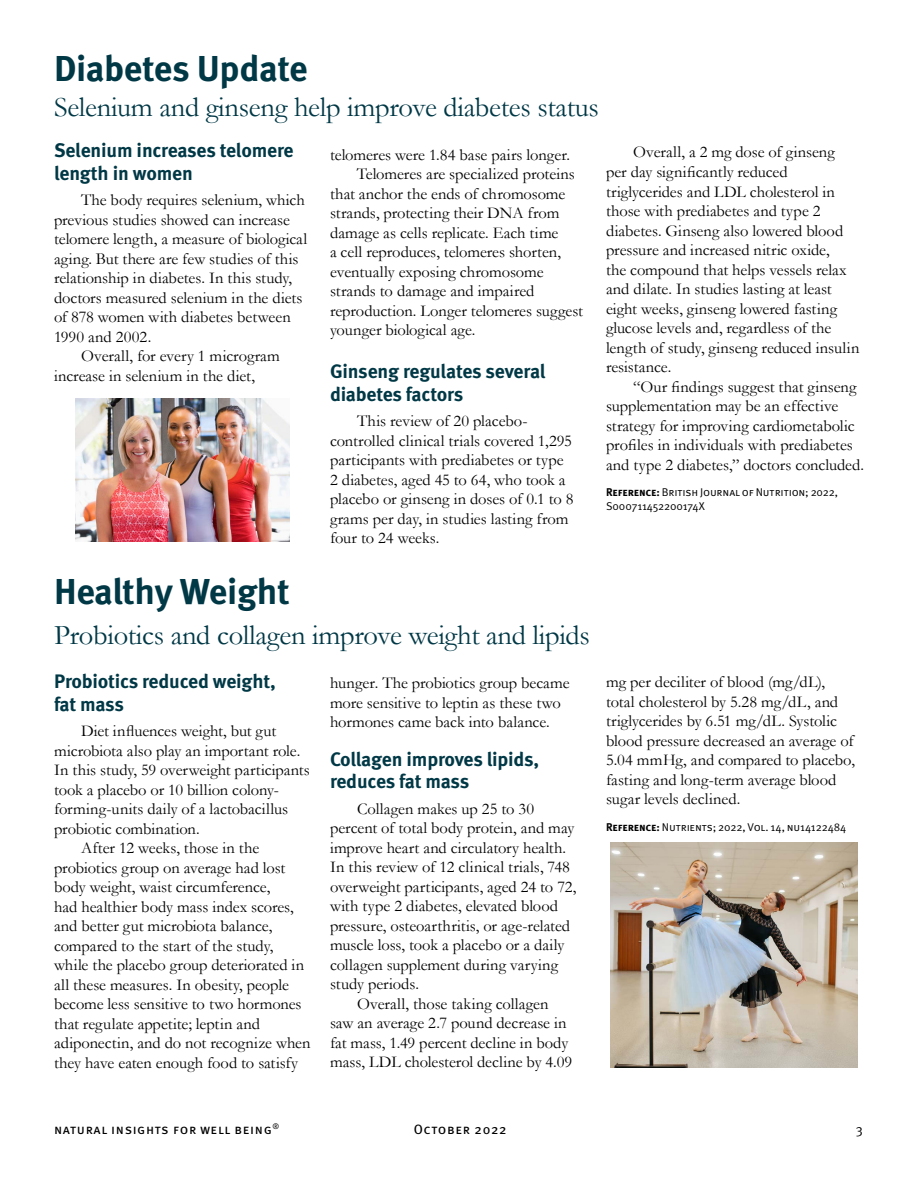
<style>
.page{position:relative;width:918px;height:1188px;background:#fff}
.page>*{position:absolute;margin:0;border:0;box-sizing:border-box;transform-origin:0 0}
.t1{font:700 36px "Meta OT";letter-spacing:-.01em;color:#003846}
.t2{font:28.5px "Garamond";letter-spacing:-.01em;color:#003846}
.t3{font:700 19.5px/22.5px "Meta OT";letter-spacing:-.01em;color:#003846}
.t4{font:16.5px/19.5px "Garamond";color:#000}
.t5{font:13.5px "Meta OT";letter-spacing:.05em;color:#000}
.t6{font:13.5px "Meta OT";color:#000}
.t7{font:11.25px/13.5px "Meta OT";letter-spacing:-.01em;color:#000}
.s1{font-weight:700}
</style>
<div class="page">
<img style="left:76px;top:399px;width:213px;height:142px">
<img style="left:610px;top:842px;width:248px;height:225px">
<h1 class="t1" style="left:54px;top:46px;width:255px">Diabetes Update</h1>
<h2 class="t2" style="left:54px;top:88px;width:546px">Selenium and ginseng help improve diabetes status</h2>
<p class="t3" style="left:54px;top:139px;width:241px">Selenium increases telomere length in women</p>
<p class="t4" style="left:81px;top:190px;width:225px">The body requires selenium, which</p>
<p class="t4" style="left:54px;top:209px;width:238px">previous studies showed can increase</p>
<p class="t4" style="left:54px;top:229px;width:255px">telomere length, a measure of biological</p>
<p class="t4" style="left:54px;top:248px;width:246px">aging. But there are few studies of this</p>
<p class="t4" style="left:54px;top:268px;width:240px">relationship in diabetes. In this study,</p>
<p class="t4" style="left:54px;top:287px;width:250px">doctors measured selenium in the diets</p>
<p class="t4" style="left:54px;top:307px;width:238px">of 878 women with diabetes between</p>
<p class="t4" style="left:54px;top:326px;width:99px">1990 and 2002.</p>
<p class="t4" style="left:81px;top:346px;width:201px">Overall, for every 1 microgram</p>
<p class="t4" style="left:54px;top:365px;width:203px">increase in selenium in the diet,</p>
<p class="t4" style="left:330px;top:144px;width:242px">telomeres were 1.84 base pairs longer.</p>
<p class="t4" style="left:357px;top:164px;width:219px">Telomeres are specialized proteins</p>
<p class="t4" style="left:330px;top:183px;width:237px">that anchor the ends of chromosome</p>
<p class="t4" style="left:330px;top:203px;width:231px">strands, protecting their DNA from</p>
<p class="t4" style="left:330px;top:222px;width:230px">damage as cells replicate. Each time</p>
<p class="t4" style="left:330px;top:242px;width:233px">a cell reproduces, telomeres shorten,</p>
<p class="t4" style="left:330px;top:261px;width:215px">eventually exposing chromosome</p>
<p class="t4" style="left:330px;top:281px;width:206px">strands to damage and impaired</p>
<p class="t4" style="left:330px;top:300px;width:254px">reproduction. Longer telomeres suggest</p>
<p class="t4" style="left:330px;top:320px;width:147px">younger biological age.</p>
<p class="t3" style="left:330px;top:360px;width:217px">Ginseng regulates several diabetes factors</p>
<p class="t4" style="left:330px;top:411px;width:245px;text-indent:27px">This review of 20 placebo&shy;controlled clinical trials covered 1,295 participants with prediabetes or type 2 diabetes, aged 45 to 64, who took a placebo or ginseng in doses of 0.1 to 8 grams per day, in studies lasting from four to 24 weeks.</p>
<p class="t4" style="left:606px;top:142px;width:255px;text-indent:27px">Overall, a 2 mg dose of ginseng per day significantly reduced triglycerides and LDL cholesterol in those with prediabetes and type 2 diabetes. Ginseng also lowered blood pressure and increased nitric oxide,<br>the compound that helps vessels relax and dilate. In studies lasting at least eight weeks, ginseng lowered fasting glucose levels and, regardless of the length of study, ginseng reduced insulin resistance.</p>
<p class="t4" style="left:606px;top:376px;width:260px;text-indent:27px">“Our findings suggest that ginseng supplementation may be an effective strategy for improving cardiometabolic profiles in individuals with prediabetes and type 2 diabetes,” doctors concluded.</p>
<p class="t7" style="left:606px;top:486px;width:234px"><span class="s1">Reference:</span> British Journal of Nutrition; 2022,<br>S000711452200174X</p>
<h1 class="t1" style="left:54px;top:569px;width:237px">Healthy Weight</h1>
<h2 class="t2" style="left:54px;top:616px;width:537px">Probiotics and collagen improve weight and lipids</h2>
<p class="t3" style="left:54px;top:671px;width:223px">Probiotics reduced weight, fat mass</p>
<p class="t4" style="left:81px;top:721px;width:197px">Diet influences weight, but gut</p>
<p class="t4" style="left:54px;top:741px;width:248px">microbiota also play an important role.</p>
<p class="t4" style="left:54px;top:760px;width:257px">In this study, 59 overweight participants</p>
<p class="t4" style="left:54px;top:780px;width:226px">took a placebo or 10 billion colony-</p>
<p class="t4" style="left:54px;top:799px;width:236px">forming-units daily of a lactobacillus</p>
<p class="t4" style="left:54px;top:819px;width:147px">probiotic combination.</p>
<p class="t4" style="left:81px;top:838px;width:180px">After 12 weeks, those in the</p>
<p class="t4" style="left:54px;top:858px;width:233px">probiotics group on average had lost</p>
<p class="t4" style="left:54px;top:877px;width:218px">body weight, waist circumference,</p>
<p class="t4" style="left:54px;top:897px;width:241px">had healthier body mass index scores,</p>
<p class="t4" style="left:54px;top:916px;width:220px">and better gut microbiota balance,</p>
<p class="t4" style="left:54px;top:936px;width:221px">compared to the start of the study,</p>
<p class="t4" style="left:54px;top:955px;width:252px">while the placebo group deteriorated in</p>
<p class="t4" style="left:54px;top:975px;width:236px">all these measures. In obesity, people</p>
<p class="t4" style="left:54px;top:994px;width:249px">become less sensitive to two hormones</p>
<p class="t4" style="left:54px;top:1014px;width:208px">that regulate appetite; leptin and</p>
<p class="t4" style="left:54px;top:1033px;width:258px">adiponectin, and do not recognize when</p>
<p class="t4" style="left:54px;top:1053px;width:246px">they have eaten enough food to satisfy</p>
<p class="t4" style="left:330px;top:673px;width:241px">hunger. The probiotics group became more sensitive to leptin as these two hormones came back into balance.</p>
<p class="t3" style="left:330px;top:748px;width:211px">Collagen improves lipids, reduces fat mass</p>
<p class="t4" style="left:357px;top:798px;width:179px">Collagen makes up 25 to 30</p>
<p class="t4" style="left:330px;top:818px;width:246px">percent of total body protein, and may</p>
<p class="t4" style="left:330px;top:837px;width:238px">improve heart and circulatory health.</p>
<p class="t4" style="left:330px;top:857px;width:242px">In this review of 12 clinical trials, 748</p>
<p class="t4" style="left:330px;top:876px;width:248px">overweight participants, aged 24 to 72,</p>
<p class="t4" style="left:330px;top:896px;width:230px">with type 2 diabetes, elevated blood</p>
<p class="t4" style="left:330px;top:915px;width:242px">pressure, osteoarthritis, or age-related</p>
<p class="t4" style="left:330px;top:935px;width:236px">muscle loss, took a placebo or a daily</p>
<p class="t4" style="left:330px;top:954px;width:230px">collagen supplement during varying</p>
<p class="t4" style="left:330px;top:974px;width:90px">study periods.</p>
<p class="t4" style="left:357px;top:993px;width:193px">Overall, those taking collagen</p>
<p class="t4" style="left:330px;top:1013px;width:238px">saw an average 2.7 pound decrease in</p>
<p class="t4" style="left:330px;top:1032px;width:240px">fat mass, 1.49 percent decline in body</p>
<p class="t4" style="left:330px;top:1052px;width:244px">mass, LDL cholesterol decline by 4.09</p>
<p class="t4" style="left:606px;top:672px;width:251px">mg per deciliter of blood (mg/dL), total cholesterol by 5.28 mg/dL, and triglycerides by 6.51 mg/dL. Systolic blood pressure decreased an average of 5.04 mmHg, and compared to placebo, fasting and long-term average blood sugar levels declined.</p>
<p class="t7" style="left:606px;top:821px;width:242px"><span class="s1">Reference:</span> Nutrients; 2022, Vol. 14, nu14122484</p>
<p class="t5" style="left:54px;top:1121px;width:227px">natural insights for well being<sup>®</sup></p>
<p class="t5" style="left:414px;top:1121px;width:94px">October 2022</p>
<p class="t6" style="left:856px;top:1121px;width:9px">3</p>
</div>
